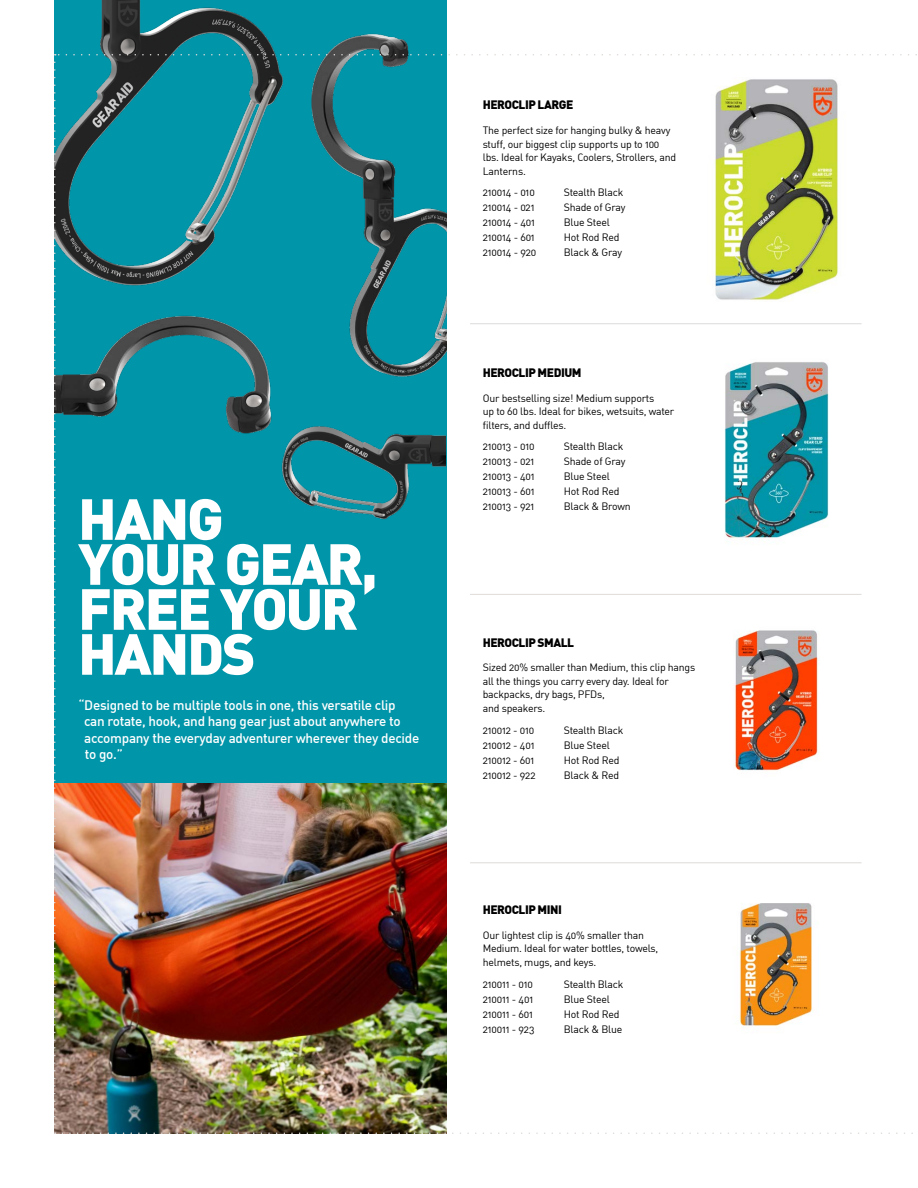
<style>
.page{position:relative;width:918px;height:1188px;background:#fff}
.page>*{position:absolute;margin:0;border:0;box-sizing:border-box;transform-origin:0 0}
.t1{font:900 57px/45px "DIN";letter-spacing:-.04em;color:#fff}
.t2{font:500 13.5px/16.5px "DIN";letter-spacing:-.02em;color:#fff}
.t3{font:900 12px "DIN";letter-spacing:-.04em;color:#000}
.t4{font:10.5px/13.5px "DIN Regular Alternate";letter-spacing:-.02em;color:#000}
</style>
<div class="page">
<div style="left:54px;top:0;width:392px;height:1134px;background:#0095a9"></div>
<img style="left:56px;top:784px;width:390px;height:350px">
<img style="left:56px;top:323px;width:215px;height:111px">
<img style="left:54px;top:0;width:229px;height:323px">
<img style="left:311px;top:34px;width:135px;height:343px">
<img style="left:263px;top:400px;width:183px;height:120px">
<svg style="left:54px;top:62px;width:2px;height:1072px"></svg>
<svg style="left:62px;top:1132px;width:851px;height:2px"></svg>
<svg style="left:55px;top:54px;width:862px;height:2px"></svg>
<img style="left:663px;top:863px;width:198px;height:163px">
<img style="left:734px;top:630px;width:84px;height:141px">
<img style="left:714px;top:79px;width:125px;height:222px">
<hr style="left:470px;top:323px;width:392px;height:1px;background:#dedbd9">
<hr style="left:470px;top:594px;width:392px;height:1px;background:#dedbd9">
<hr style="left:470px;top:862px;width:392px;height:1px;background:#dedbd9">
<img style="left:724px;top:362px;width:105px;height:178px">
<h1 class="t1" style="left:78px;top:498px;width:301px">HANG<br>YOUR GEAR,<br>FREE YOUR<br>HANDS</h1>
<p class="t2" style="left:84px;top:697px;width:337px;text-indent:-6px">“Designed to be multiple tools in one, this versatile clip can rotate, hook, and hang gear just about anywhere to accompany the everyday adventurer wherever they decide to go.”</p>
<p class="t3" style="left:483px;top:99px;width:92px">HEROCLIP LARGE</p>
<p class="t4" style="left:483px;top:123px;width:195px">The perfect size for hanging bulky &amp; heavy stuff, our biggest clip supports up to 100 lbs. Ideal for Kayaks, Coolers, Strollers, and Lanterns.</p>
<p class="t4" style="left:483px;top:186px;width:54px">210014 - 010</p>
<p class="t4" style="left:564px;top:186px;width:61px">Stealth Black</p>
<p class="t4" style="left:483px;top:201px;width:53px">210014 - 021</p>
<p class="t4" style="left:564px;top:201px;width:63px">Shade of Gray</p>
<p class="t4" style="left:483px;top:216px;width:54px">210014 - 401</p>
<p class="t4" style="left:564px;top:216px;width:48px">Blue Steel</p>
<p class="t4" style="left:483px;top:231px;width:54px">210014 - 601</p>
<p class="t4" style="left:564px;top:231px;width:57px">Hot Rod Red</p>
<p class="t4" style="left:483px;top:246px;width:55px">210014 - 920</p>
<p class="t4" style="left:564px;top:246px;width:60px">Black &amp; Gray</p>
<p class="t3" style="left:483px;top:367px;width:100px">HEROCLIP MEDIUM</p>
<p class="t4" style="left:483px;top:391px;width:193px">Our bestselling size! Medium supports<br>up to 60 lbs. Ideal for bikes, wetsuits, water filters, and duffles.</p>
<p class="t4" style="left:483px;top:440px;width:53px">210013 - 010</p>
<p class="t4" style="left:564px;top:440px;width:61px">Stealth Black</p>
<p class="t4" style="left:483px;top:455px;width:53px">210013 - 021</p>
<p class="t4" style="left:564px;top:455px;width:63px">Shade of Gray</p>
<p class="t4" style="left:483px;top:470px;width:53px">210013 - 401</p>
<p class="t4" style="left:564px;top:470px;width:48px">Blue Steel</p>
<p class="t4" style="left:483px;top:485px;width:53px">210013 - 601</p>
<p class="t4" style="left:564px;top:485px;width:57px">Hot Rod Red</p>
<p class="t4" style="left:483px;top:500px;width:53px">210013 - 921</p>
<p class="t4" style="left:564px;top:500px;width:68px">Black &amp; Brown</p>
<p class="t3" style="left:483px;top:636px;width:93px">HEROCLIP SMALL</p>
<p class="t4" style="left:483px;top:661px;width:214px">Sized 20% smaller than Medium, this clip hangs all the things you carry every day. Ideal for backpacks, dry bags, PFDs,<br>and speakers.</p>
<p class="t4" style="left:483px;top:723px;width:53px">210012 - 010</p>
<p class="t4" style="left:564px;top:723px;width:61px">Stealth Black</p>
<p class="t4" style="left:483px;top:738px;width:53px">210012 - 401</p>
<p class="t4" style="left:564px;top:738px;width:48px">Blue Steel</p>
<p class="t4" style="left:483px;top:753px;width:53px">210012 - 601</p>
<p class="t4" style="left:564px;top:753px;width:57px">Hot Rod Red</p>
<p class="t4" style="left:483px;top:768px;width:54px">210012 - 922</p>
<p class="t4" style="left:564px;top:768px;width:57px">Black &amp; Red</p>
<p class="t3" style="left:483px;top:904px;width:81px">HEROCLIP MINI</p>
<p class="t4" style="left:483px;top:928px;width:177px">Our lightest clip is 40% smaller than<br>Medium. Ideal for water bottles, towels, helmets, mugs, and keys.</p>
<p class="t4" style="left:483px;top:977px;width:52px">210011 - 010</p>
<p class="t4" style="left:564px;top:977px;width:61px">Stealth Black</p>
<p class="t4" style="left:483px;top:992px;width:52px">210011 - 401</p>
<p class="t4" style="left:564px;top:992px;width:48px">Blue Steel</p>
<p class="t4" style="left:483px;top:1007px;width:52px">210011 - 601</p>
<p class="t4" style="left:564px;top:1007px;width:57px">Hot Rod Red</p>
<p class="t4" style="left:483px;top:1022px;width:53px">210011 - 923</p>
<p class="t4" style="left:564px;top:1022px;width:60px">Black &amp; Blue</p>
</div>
